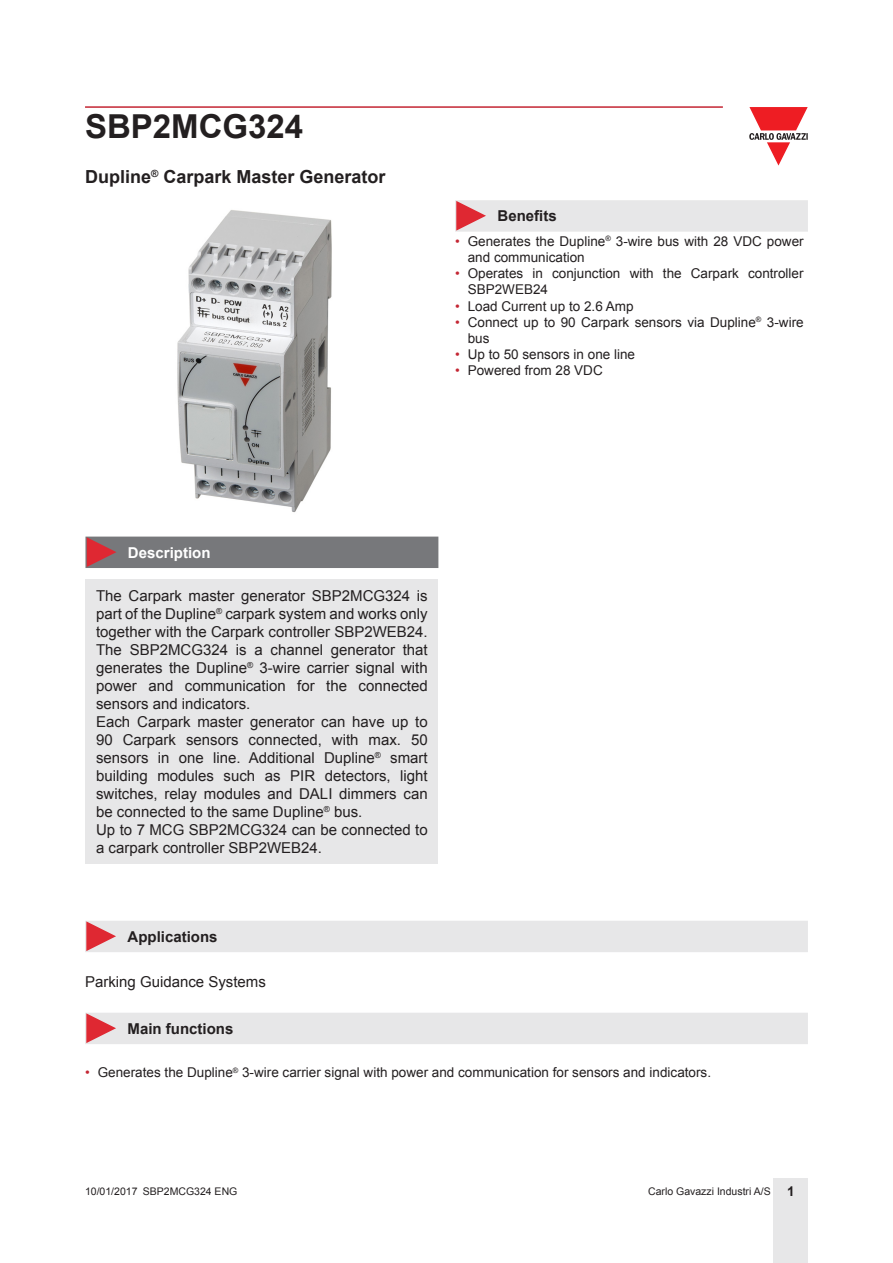
<style>
.page{position:relative;width:893px;height:1263px;background:#fff}
.page>*{position:absolute;margin:0;border:0;box-sizing:border-box;transform-origin:0 0}
.Titolo01_1PM{font:700 33px "Arial";color:#231f20}
.Titolo02{font:700 18px "Arial";color:#231f20}
.Testo{font:15px/18px "Arial";color:#231f20;text-align:justify}
.Titolo03{font:700 15px "Arial";color:#231f20}
.Titolo04{font:700 15px "Arial";color:#fff}
.t1{font:13.5px/16.2px "Arial";color:#231f20}
.NumeroPagina{font:10.5px "Arial";color:#231f20}
.Z_CodiceProdotto{font:10.5px "Arial";color:#231f20}
.s1{color:#c42633}
.s2{font-weight:700;font-size:13.5px}
</style>
<div class="page">
<hr style="left:85px;top:106px;width:638px;height:2px;background:#c42633">
<div style="left:774px;top:1178px;width:34px;height:85px;background:#e7e7e8"></div>
<svg style="left:749px;top:107px;width:59px;height:59px"></svg>
<div style="left:85px;top:580px;width:353px;height:284px;background:#e7e7e8"></div>
<img style="left:177px;top:210px;width:155px;height:303px">
<div style="left:85px;top:537px;width:353px;height:31px;background:#77787b"></div>
<div style="left:455px;top:200px;width:353px;height:32px;background:#e7e7e8"></div>
<div style="left:85px;top:921px;width:723px;height:31px;background:#e7e7e8"></div>
<div style="left:85px;top:1013px;width:723px;height:31px;background:#e7e7e8"></div>
<p class="Titolo01_1PM" style="left:85px;top:104px;width:220px">SBP2MCG324</p>
<p class="Titolo02" style="left:85px;top:165px;width:302px">Dupline<sup>®</sup> Carpark Master Generator</p>
<p class="Titolo03" style="left:497px;top:206px;width:61px">Benefits</p>
<p class="t1" style="left:468px;top:233px;width:337px;text-indent:-13px"><span class="s1">•</span> Generates the Dupline<sup>®</sup> 3-wire bus with 28 VDC power and communication</p>
<p class="t1" style="left:468px;top:265px;width:337px;text-indent:-13px"><span class="s1">•</span> Operates in conjunction with the Carpark controller<br>SBP2WEB24</p>
<p class="t1" style="left:455px;top:298px;width:180px"><span class="s1">•</span> Load Current up to 2.6 Amp</p>
<p class="t1" style="left:468px;top:314px;width:337px;text-indent:-13px"><span class="s1">•</span> Connect up to 90 Carpark sensors via Dupline<sup>®</sup> 3-wire bus</p>
<p class="t1" style="left:455px;top:346px;width:182px"><span class="s1">•</span> Up to 50 sensors in one line</p>
<p class="t1" style="left:455px;top:363px;width:149px"><span class="s1">•</span> Powered from 28 VDC</p>
<p class="Titolo04" style="left:128px;top:542px;width:84px">Description</p>
<p class="Testo" style="left:96px;top:587px;width:333px">The Carpark master generator SBP2MCG324 is part of the Dupline<sup>®</sup> carpark system and works only together with the Carpark controller SBP2WEB24.</p>
<p class="Testo" style="left:96px;top:641px;width:333px">The SBP2MCG324 is a channel generator that generates the Dupline<sup>®</sup> 3-wire carrier signal with power and communication for the connected sensors and indicators.</p>
<p class="Testo" style="left:96px;top:713px;width:333px">Each Carpark master generator can have up to 90 Carpark sensors connected, with max. 50 sensors in one line. Additional Dupline<sup>®</sup> smart building modules such as PIR detectors, light switches, relay modules and DALI dimmers can be connected to the same Dupline<sup>®</sup> bus.</p>
<p class="Testo" style="left:96px;top:821px;width:333px">Up to 7 MCG SBP2MCG324 can be connected to a carpark controller SBP2WEB24.</p>
<p class="Titolo03" style="left:128px;top:927px;width:92px">Applications</p>
<p class="Testo" style="left:85px;top:973px;width:182px">Parking Guidance Systems</p>
<p class="Titolo03" style="left:128px;top:1018px;width:107px">Main functions</p>
<p class="t1" style="left:85px;top:1065px;width:628px"><span class="s1">•</span> Generates the Dupline<sup>®</sup> 3-wire carrier signal with power and communication for sensors and indicators.</p>
<p class="Z_CodiceProdotto" style="left:85px;top:1184px;width:154px">10/01/2017 SBP2MCG324 ENG</p>
<p class="NumeroPagina" style="left:648px;top:1184px;width:148px">Carlo Gavazzi Industri A/S <span class="s2">1</span></p>
</div>
